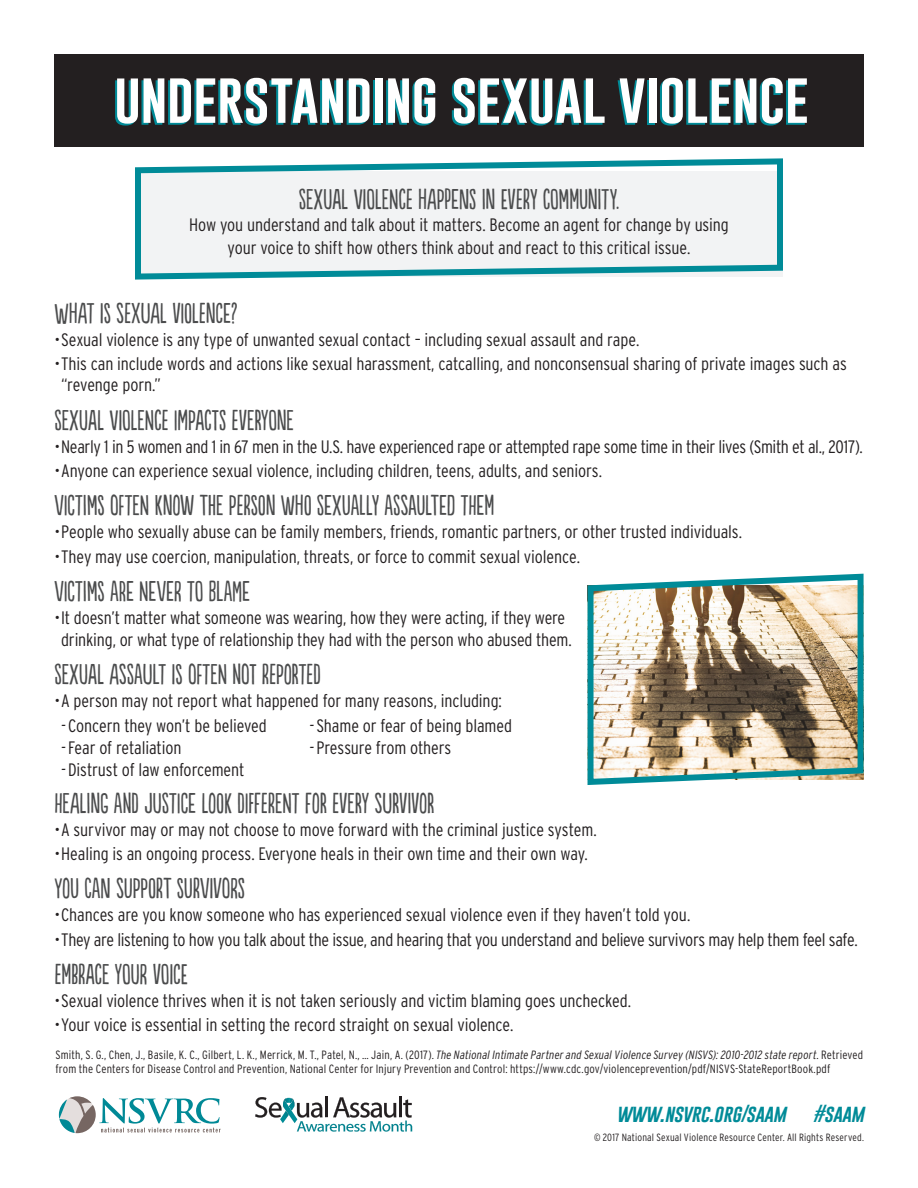
<style>
.page{position:relative;width:918px;height:1188px;background:#fff}
.page>*{position:absolute;margin:0;border:0;box-sizing:border-box;transform-origin:0 0}
.t1{font:52.5px "Gobold";letter-spacing:-.01em;color:#fff}
.t2{font:27px "Populaire";color:#4b4c4d}
.t3{font:300 condensed 18px/21.6px "Interstate";letter-spacing:-.005em;color:#231f20}
.t4{font:italic 18px "Gobold";letter-spacing:-.01em;color:#008b98}
.t5{font:300 condensed 12px/14.4px "Interstate";letter-spacing:.01em;color:#231f20}
.t6{font:300 condensed 10.5px "Interstate";letter-spacing:.015em;color:#231f20}
.s1{font-family:"Interstate Condensed";font-style:italic;font-stretch:normal}
</style>
<div class="page">
<div style="left:54px;top:54px;width:810px;height:92px;background:#231f20"></div>
<svg style="left:135px;top:158px;width:648px;height:122px"></svg>
<svg style="left:587px;top:573px;width:277px;height:212px"></svg>
<svg style="left:59px;top:1096px;width:162px;height:37px"></svg>
<svg style="left:255px;top:1096px;width:157px;height:36px"></svg>
<p class="t1" style="left:114px;top:64px;width:696px">UNDERSTANDING SEXUAL VIOLENCE</p>
<p class="t2" style="left:299px;top:184px;width:322px">SEXUAL VIOLENCE HAPPENS IN EVERY COMMUNITY.</p>
<p class="t3" style="left:189px;top:213px;width:541px;line-height:22.5px;text-align:center">How you understand and talk about it matters. Become an agent for change by using your voice to shift how others think about and react to this critical issue.</p>
<p class="t2" style="left:54px;top:298px;width:184px">WHAT IS SEXUAL VIOLENCE?</p>
<p class="t3" style="left:54px;top:328px;width:587px">• Sexual violence is any type of unwanted sexual contact – including sexual assault and rape.</p>
<p class="t3" style="left:61px;top:353px;width:787px;text-indent:-7px">• This can include words and actions like sexual harassment, catcalling, and nonconsensual sharing of private images such as “revenge porn.”</p>
<p class="t2" style="left:54px;top:405px;width:241px">SEXUAL VIOLENCE IMPACTS EVERYONE</p>
<p class="t3" style="left:54px;top:436px;width:810px">• Nearly 1 in 5 women and 1 in 67 men in the U.S. have experienced rape or attempted rape some time in their lives (Smith et al., 2017).</p>
<p class="t3" style="left:54px;top:460px;width:549px">• Anyone can experience sexual violence, including children, teens, adults, and seniors.</p>
<p class="t2" style="left:54px;top:491px;width:441px">VICTIMS OFTEN KNOW THE PERSON WHO SEXUALLY ASSAULTED THEM</p>
<p class="t3" style="left:54px;top:521px;width:689px">• People who sexually abuse can be family members, friends, romantic partners, or other trusted individuals.</p>
<p class="t3" style="left:54px;top:545px;width:527px">• They may use coercion, manipulation, threats, or force to commit sexual violence.</p>
<p class="t2" style="left:54px;top:576px;width:197px">VICTIMS ARE NEVER TO BLAME</p>
<p class="t3" style="left:54px;top:607px;width:512px">• It doesn’t matter what someone was wearing, how they were acting, if they were</p>
<p class="t3" style="left:61px;top:628px;width:512px">drinking, or what type of relationship they had with the person who abused them.</p>
<p class="t2" style="left:54px;top:659px;width:268px">SEXUAL ASSAULT IS OFTEN NOT REPORTED</p>
<p class="t3" style="left:54px;top:690px;width:449px">• A person may not report what happened for many reasons, including:</p>
<p class="t3" style="left:61px;top:715px;width:207px"><span class="s1">-</span>Concern they won’t be believed</p>
<p class="t3" style="left:61px;top:737px;width:185px"><span class="s1">-</span> Fear of retaliation<br><span class="s1">-</span>Distrust of law enforcement</p>
<p class="t3" style="left:310px;top:715px;width:204px"><span class="s1">-</span> Shame or fear of being blamed <span class="s1">-</span>Pressure from others</p>
<p class="t2" style="left:54px;top:788px;width:381px">HEALING AND JUSTICE LOOK DIFFERENT FOR EVERY SURVIVOR</p>
<p class="t3" style="left:54px;top:818px;width:544px">• A survivor may or may not choose to move forward with the criminal justice system.</p>
<p class="t3" style="left:54px;top:843px;width:535px">• Healing is an ongoing process. Everyone heals in their own time and their own way.</p>
<p class="t2" style="left:54px;top:874px;width:192px">YOU CAN SUPPORT SURVIVORS</p>
<p class="t3" style="left:54px;top:904px;width:637px">• Chances are you know someone who has experienced sexual violence even if they haven’t told you.</p>
<p class="t3" style="left:54px;top:928px;width:805px">• They are listening to how you talk about the issue, and hearing that you understand and believe survivors may help them feel safe.</p>
<p class="t2" style="left:54px;top:959px;width:135px">EMBRACE YOUR VOICE</p>
<p class="t3" style="left:54px;top:990px;width:578px">• Sexual violence thrives when it is not taken seriously and victim blaming goes unchecked.</p>
<p class="t3" style="left:54px;top:1014px;width:461px">• Your voice is essential in setting the record straight on sexual violence.</p>
<p class="t5" style="left:56px;top:1047px;width:809px">Smith, S. G., Chen, J., Basile, K. C., Gilbert, L. K., Merrick, M. T., Patel, N., … Jain, A. (2017). <span class="s1">The National Intimate Partner and Sexual Violence Survey (NISVS): 2010-2012 state report</span>. Retrieved from the Centers for Disease Control and Prevention, National Center for Injury Prevention and Control: https://www.cdc.gov/violenceprevention/pdf/NISVS-StateReportBook.pdf</p>
<p class="t4" style="left:616px;top:1102px;width:171px">WWW.NSVRC.ORG/SAAM</p>
<p class="t4" style="left:813px;top:1102px;width:53px">#SAAM</p>
<p class="t6" style="left:594px;top:1131px;width:271px">© 2017 National Sexual Violence Resource Center. All Rights Reserved.</p>
</div>
